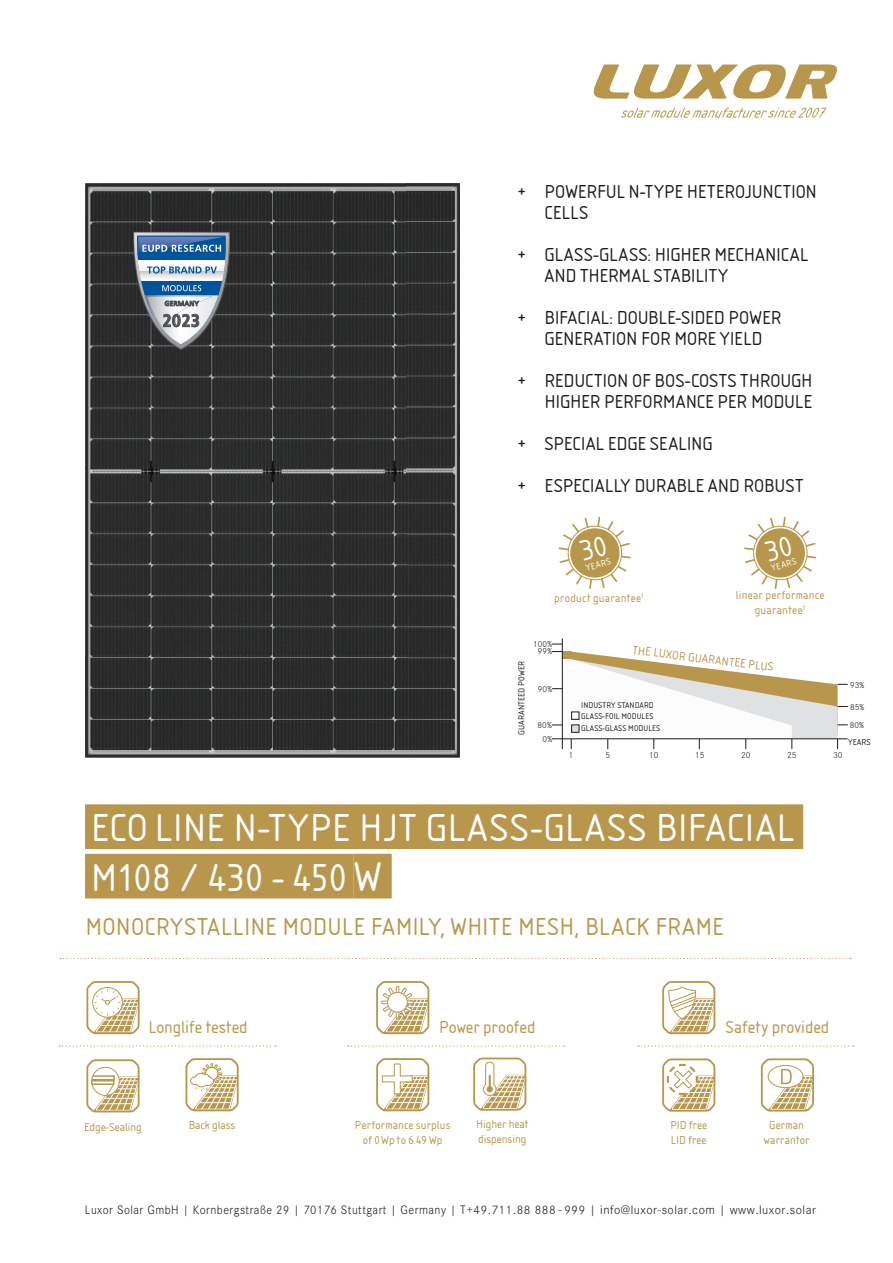
<style>
.page{position:relative;width:893px;height:1263px;background:#fff}
.page>*{position:absolute;margin:0;border:0;box-sizing:border-box;transform-origin:0 0}
.t1{font:40.5px/49.5px "Isonorm D";letter-spacing:.015em;color:#fff}
.t2{font:25.5px "Isonorm D";letter-spacing:.015em;color:#b8974d}
.t3{font:19.5px/21px "Isonorm D";color:#1b1c20}
.t4{font:18px "Isonorm D";color:#b8974d}
.t5{font:700 condensed 17.4px "Frutiger";color:#504e53}
.t6{font:300 12.75px "Corporate S";letter-spacing:.04em;color:#1b1c20;scale:.95 1}
.t7{font:12.45px "Isonorm D";color:#b8974d}
.t8{font:12px/15px "Isonorm D";letter-spacing:.01em;color:#b8974d;text-align:center}
.t9{font:9.75px "Isonorm D";color:#fff}
.t10{font:300 9px "Corporate S";letter-spacing:.01em;color:#1b1c20}
.t11{font:9px "Isonorm D";letter-spacing:.01em;color:#1b1c20}
.t12{font:8.55px "Isonorm D";letter-spacing:.01em;color:#1b1c20}
.s1{color:#b8974d}
.s2{font-size:43.35px}
</style>
<div class="page">
<svg style="left:59px;top:1045px;width:217px;height:1px"></svg>
<svg style="left:86px;top:981px;width:54px;height:54px"></svg>
<svg style="left:638px;top:1045px;width:216px;height:2px"></svg>
<svg style="left:662px;top:981px;width:54px;height:54px"></svg>
<svg style="left:760px;top:1058px;width:54px;height:54px"></svg>
<svg style="left:348px;top:1045px;width:217px;height:2px"></svg>
<svg style="left:376px;top:981px;width:54px;height:54px"></svg>
<svg style="left:376px;top:1058px;width:54px;height:54px"></svg>
<svg style="left:60px;top:958px;width:791px;height:1px"></svg>
<svg style="left:594px;top:64px;width:243px;height:35px"></svg>
<svg style="left:621px;top:107px;width:205px;height:11px"></svg>
<svg style="left:473px;top:1057px;width:54px;height:54px"></svg>
<svg style="left:662px;top:1058px;width:54px;height:54px"></svg>
<svg style="left:185px;top:1058px;width:54px;height:54px"></svg>
<img style="left:85px;top:184px;width:375px;height:574px">
<hr style="left:562px;top:638px;width:1px;height:111px;background:#1b1c20">
<svg style="left:552px;top:651px;width:296px;height:98px"></svg>
<div style="left:572px;top:712px;width:7px;height:7px;background:#fff"></div>
<div style="left:571px;top:712px;width:8px;height:7px;border:1px solid #1b1c20"></div>
<div style="left:572px;top:725px;width:7px;height:7px;background:#dfe1e2"></div>
<div style="left:571px;top:725px;width:8px;height:7px;border:1px solid #1b1c20"></div>
<div style="left:85px;top:804px;width:718px;height:45px;background:#b8974d"></div>
<div style="left:85px;top:854px;width:269px;height:44px;background:#b8974d"></div>
<div style="left:354px;top:854px;width:38px;height:44px;background:#b8974d"></div>
<svg style="left:86px;top:1059px;width:54px;height:54px"></svg>
<svg style="left:133px;top:232px;width:97px;height:118px"></svg>
<svg style="left:558px;top:516px;width:73px;height:73px"></svg>
<svg style="left:744px;top:516px;width:73px;height:73px"></svg>
<p class="t5" style="left:162px;top:310px;width:39px">2023</p>
<p class="t3" style="left:544px;top:182px;width:274px;text-indent:-27px">+ POWERFUL N-TYPE HETEROJUNCTION<br>CELLS</p>
<p class="t3" style="left:544px;top:245px;width:265px;text-indent:-27px">+ GLASS-GLASS: HIGHER MECHANICAL<br>AND THERMAL STABILITY</p>
<p class="t3" style="left:517px;top:308px;width:265px;text-align:center">+ BIFACIAL: DOUBLE-SIDED POWER<br>GENERATION FOR MORE YIELD</p>
<p class="t3" style="left:517px;top:371px;width:297px;text-align:right">+ REDUCTION OF BOS-COSTS THROUGH<br>HIGHER PERFORMANCE PER MODULE</p>
<p class="t3" style="left:517px;top:423px;width:287px;line-height:42px">+ SPECIAL EDGE SEALING<br>+ ESPECIALLY DURABLE AND ROBUST</p>
<p class="t9" style="left:584px;top:563px;width:28px;rotate:-16deg">YEARS</p>
<p class="t9" style="left:770px;top:563px;width:28px;rotate:-16deg">YEARS</p>
<p class="t8" style="left:554px;top:591px;width:91px">product guarantee<sup>1</sup></p>
<p class="t8" style="left:736px;top:588px;width:90px">linear performance guarantee<sup>1</sup></p>
<p class="t11" style="left:516px;top:734px;width:75px;rotate:-90deg">GUARANTEED POWER</p>
<p class="t10" style="left:533px;top:638px;width:21px">100%</p>
<p class="t10" style="left:538px;top:645px;width:16px">99%</p>
<p class="t10" style="left:538px;top:682px;width:16px">90%</p>
<p class="t10" style="left:537px;top:718px;width:16px">80%</p>
<p class="t10" style="left:543px;top:733px;width:11px">0%</p>
<p class="t7" style="left:633px;top:643px;width:144px;rotate:7deg">THE LUXOR GUARANTEE PLUS</p>
<p class="t12" style="left:581px;top:700px;width:74px">INDUSTRY STANDARD</p>
<p class="t12" style="left:581px;top:711px;width:74px">GLASS-FOIL MODULES</p>
<p class="t12" style="left:581px;top:724px;width:81px">GLASS-GLASS MODULES</p>
<p class="t10" style="left:850px;top:679px;width:16px">93%</p>
<p class="t10" style="left:850px;top:701px;width:16px">85%</p>
<p class="t10" style="left:850px;top:719px;width:16px">80%</p>
<p class="t11" style="left:848px;top:737px;width:24px">YEARS</p>
<p class="t10" style="left:569px;top:748px;width:6px">1</p>
<p class="t10" style="left:605px;top:748px;width:6px">5</p>
<p class="t10" style="left:649px;top:748px;width:11px">10</p>
<p class="t10" style="left:695px;top:748px;width:11px">15</p>
<p class="t10" style="left:741px;top:748px;width:11px">20</p>
<p class="t10" style="left:833px;top:748px;width:11px">30</p>
<p class="t10" style="left:787px;top:748px;width:11px">25</p>
<h1 class="t1" style="left:91px;top:804px;width:714px">ECO LINE N-TYPE HJT GLASS-GLASS BIFACIAL<span class="s1">.<br></span>M108 / 430 - 450 <span class="s2">W</span></h1>
<h2 class="t2" style="left:86px;top:912px;width:640px">MONOCRYSTALLINE MODULE FAMILY, WHITE MESH, BLACK FRAME</h2>
<p class="t4" style="left:149px;top:1017px;width:101px">Longlife tested</p>
<p class="t4" style="left:439px;top:1017px;width:98px">Power proofed</p>
<p class="t4" style="left:725px;top:1017px;width:105px">Safety provided</p>
<p class="t8" style="left:84px;top:1119px;width:59px">Edge-Sealing</p>
<p class="t8" style="left:189px;top:1117px;width:48px">Back glass</p>
<p class="t8" style="left:355px;top:1117px;width:97px">Performance surplus of 0 Wp to 6.49 Wp</p>
<p class="t8" style="left:476px;top:1117px;width:54px;text-align:left">Higher heat dispensing</p>
<p class="t8" style="left:670px;top:1117px;width:38px;text-align:left">PID free<br>LID free</p>
<p class="t8" style="left:764px;top:1117px;width:47px">German warrantor</p>
<p class="t6" style="left:85px;top:1200px;width:771px">Luxor Solar GmbH | Kornbergstraße 29 | 70176 Stuttgart | Germany | T +49.711.88 888 - 999 | info@luxor-solar.com | www.luxor.solar</p>
</div>
